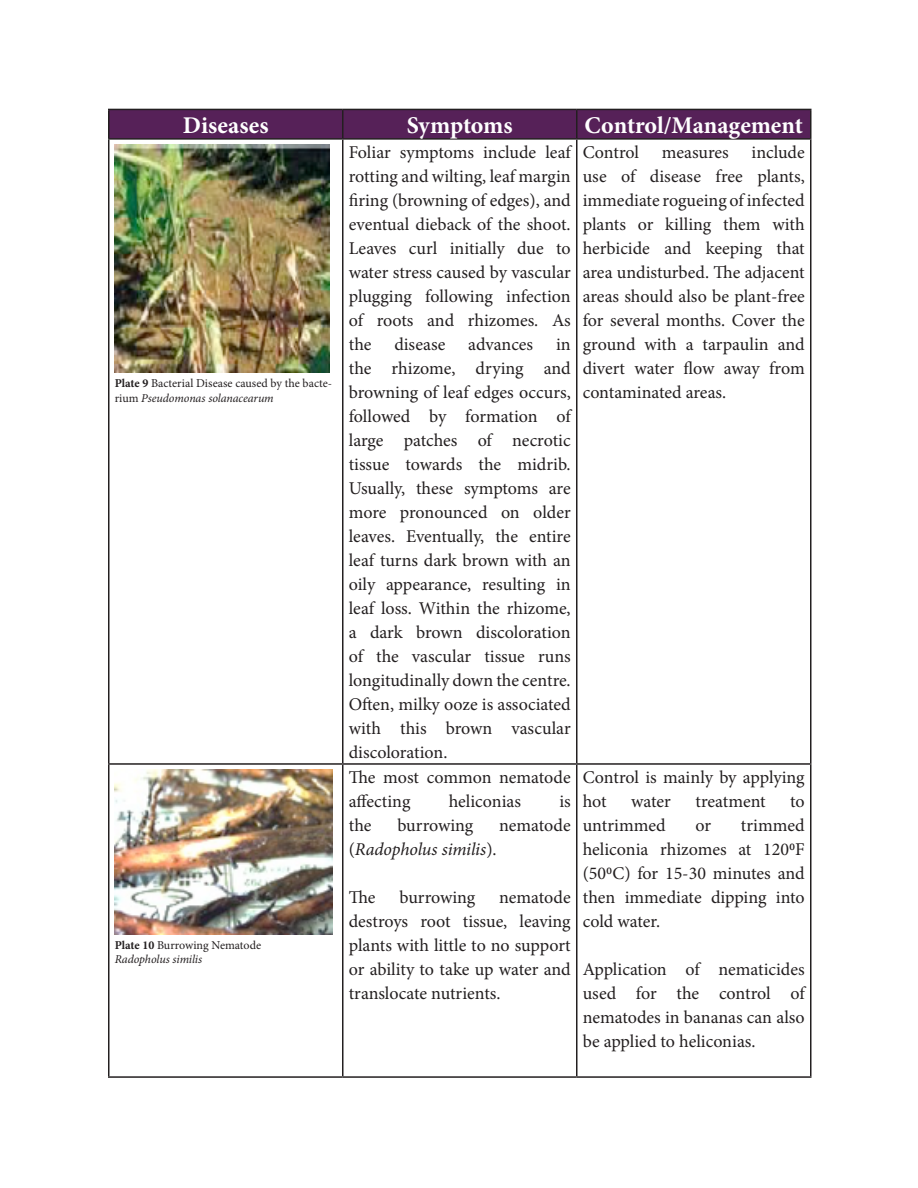
<style>
.page{position:relative;width:918px;height:1188px;background:#fff}
.page>*{position:absolute;margin:0;border:0;box-sizing:border-box;transform-origin:0 0}
.Table_Heading{font:700 24px "Minion Pro";letter-spacing:-.005em;color:#fff}
.Paragraph_Style_1{font:18px/24px "Minion Pro";letter-spacing:-.005em;color:#231f20;text-align:justify}
.Paragraph_Style_1-2{font:italic 18px "Minion Pro";letter-spacing:-.01em;color:#231f20}
.t1{font:12px/14.4px "Minion Pro";color:#231f20}
.t2{font:italic 12px "Minion Pro";letter-spacing:-.01em;color:#231f20}
.s1{font-weight:700}
.s2{font-style:italic}
.s3{font-style:normal}
</style>
<div class="page">
<div style="left:110px;top:110px;width:700px;height:28px;background:#562158"></div>
<hr style="left:108px;top:109px;width:235px;height:1px;background:#231f20">
<hr style="left:108px;top:110px;width:2px;height:28px;background:#231f20">
<hr style="left:343px;top:109px;width:234px;height:1px;background:#231f20">
<hr style="left:342px;top:110px;width:2px;height:28px;background:#231f20">
<hr style="left:577px;top:109px;width:235px;height:1px;background:#231f20">
<hr style="left:576px;top:110px;width:2px;height:28px;background:#231f20">
<hr style="left:810px;top:110px;width:2px;height:28px;background:#231f20">
<hr style="left:108px;top:138px;width:235px;height:2px;background:#231f20">
<hr style="left:108px;top:140px;width:2px;height:623px;background:#231f20">
<hr style="left:343px;top:138px;width:234px;height:2px;background:#231f20">
<hr style="left:342px;top:140px;width:2px;height:623px;background:#231f20">
<hr style="left:577px;top:138px;width:235px;height:2px;background:#231f20">
<hr style="left:576px;top:140px;width:2px;height:623px;background:#231f20">
<hr style="left:810px;top:140px;width:2px;height:623px;background:#231f20">
<hr style="left:108px;top:763px;width:235px;height:2px;background:#231f20">
<hr style="left:108px;top:765px;width:2px;height:311px;background:#231f20">
<hr style="left:343px;top:763px;width:234px;height:2px;background:#231f20">
<hr style="left:342px;top:765px;width:2px;height:311px;background:#231f20">
<hr style="left:577px;top:763px;width:235px;height:2px;background:#231f20">
<hr style="left:576px;top:765px;width:2px;height:311px;background:#231f20">
<hr style="left:810px;top:765px;width:2px;height:311px;background:#231f20">
<hr style="left:108px;top:1076px;width:235px;height:2px;background:#231f20">
<hr style="left:343px;top:1076px;width:234px;height:2px;background:#231f20">
<hr style="left:577px;top:1076px;width:235px;height:2px;background:#231f20">
<img style="left:115px;top:145px;width:214px;height:228px">
<img style="left:115px;top:770px;width:218px;height:164px">
<p class="Table_Heading" style="left:183px;top:108px;width:87px">Diseases</p>
<p class="Table_Heading" style="left:407px;top:108px;width:107px">Symptoms</p>
<p class="Table_Heading" style="left:585px;top:108px;width:220px">Control/Management</p>
<p class="t1" style="left:115px;top:376px;width:219px"><span class="s1">Plate 9</span> Bacterial Disease caused by the bacte&shy;rium <span class="s2">Pseudomonas solanacearum</span></p>
<p class="t1" style="left:115px;top:938px;width:148px"><span class="s1">Plate 10</span> Burrowing Nematode</p>
<p class="t2" style="left:115px;top:951px;width:89px">Radopholus similis</p>
<p class="Paragraph_Style_1" style="left:349px;top:140px;width:224px">Foliar symptoms include leaf rotting and wilting, leaf margin firing (browning of edges), and eventual dieback of the shoot.<br>Leaves curl initially due to water stress caused by vascular plugging following infection of roots and rhizomes. As the</p>
<p class="Paragraph_Style_1" style="left:394px;top:332px;width:53px">disease</p>
<p class="Paragraph_Style_1" style="left:468px;top:332px;width:66px">advances</p>
<p class="Paragraph_Style_1" style="left:349px;top:332px;width:224px;text-indent:207px">in the rhizome, drying and browning of leaf edges occurs, followed by formation of large patches of necrotic tissue towards the midrib.<br>Usually, these symptoms are more pronounced on older leaves. Eventually, the entire leaf turns dark brown with an oily appearance, resulting in leaf loss. Within the rhizome, a dark brown discoloration of the vascular tissue runs longitudinally down the centre.<br>Often, milky ooze is associated with this brown vascular discoloration.</p>
<p class="Paragraph_Style_1" style="left:349px;top:765px;width:224px">The most common nematode affecting</p>
<p class="Paragraph_Style_1" style="left:449px;top:789px;width:74px">heliconias</p>
<p class="Paragraph_Style_1" style="left:559px;top:789px;width:13px">is</p>
<p class="Paragraph_Style_1" style="left:349px;top:813px;width:24px">the</p>
<p class="Paragraph_Style_1" style="left:397px;top:813px;width:77px">burrowing</p>
<p class="Paragraph_Style_1" style="left:499px;top:813px;width:73px">nematode</p>
<p class="Paragraph_Style_1-2" style="left:349px;top:837px;width:149px"><span class="s3">(</span>Radopholus similis<span class="s3">).</span></p>
<p class="Paragraph_Style_1" style="left:349px;top:885px;width:28px">The</p>
<p class="Paragraph_Style_1" style="left:399px;top:885px;width:77px">burrowing</p>
<p class="Paragraph_Style_1" style="left:349px;top:885px;width:224px;text-indent:150px">nematode destroys root tissue, leaving plants with little to no support or ability to take up water and translocate nutrients.</p>
<p class="Paragraph_Style_1" style="left:583px;top:140px;width:224px;text-indent:169px">include use of disease free plants, immediate rogueing of infected plants or killing them with herbicide and keeping that area undisturbed. The adjacent areas should also be plant-free for several months. Cover the ground with a tarpaulin and divert water flow away from contaminated areas.</p>
<p class="Paragraph_Style_1" style="left:583px;top:140px;width:58px">Control</p>
<p class="Paragraph_Style_1" style="left:662px;top:140px;width:69px">measures</p>
<p class="Paragraph_Style_1" style="left:583px;top:765px;width:223px">Control is mainly by applying hot</p>
<p class="Paragraph_Style_1" style="left:631px;top:789px;width:41px">water</p>
<p class="Paragraph_Style_1" style="left:695px;top:789px;width:72px">treatment</p>
<p class="Paragraph_Style_1" style="left:790px;top:789px;width:16px">to</p>
<p class="Paragraph_Style_1" style="left:583px;top:813px;width:84px">untrimmed</p>
<p class="Paragraph_Style_1" style="left:695px;top:813px;width:17px">or</p>
<p class="Paragraph_Style_1" style="left:583px;top:813px;width:224px;text-indent:158px">trimmed heliconia rhizomes at 1200F (500C) for 15-30 minutes and then immediate dipping into cold water.</p>
<p class="Paragraph_Style_1" style="left:583px;top:957px;width:224px">Application of nematicides used for the control of nematodes in bananas can also be applied to heliconias.</p>
</div>
